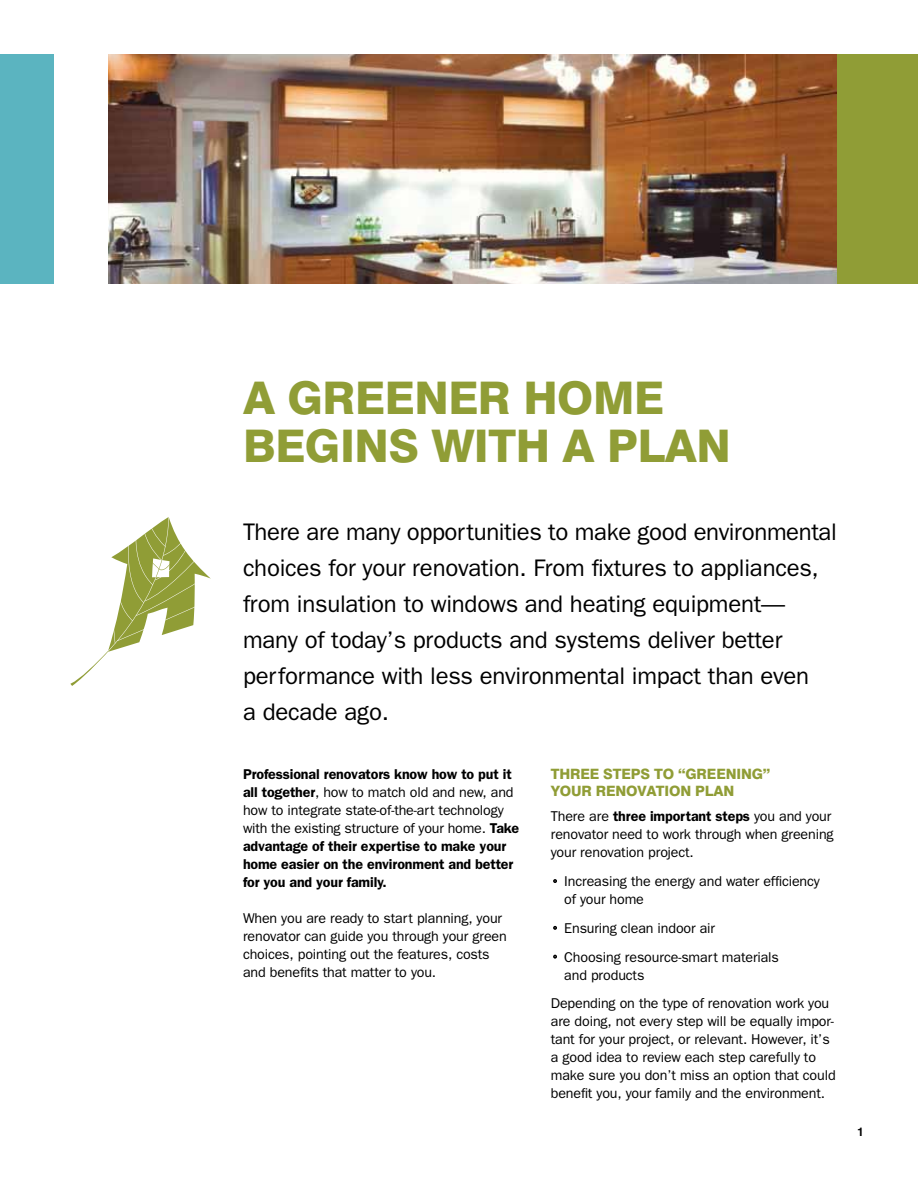
<style>
.page{position:relative;width:918px;height:1188px;background:#fff}
.page>*{position:absolute;margin:0;border:0;box-sizing:border-box;transform-origin:0 0}
.t1{font:800 45px/48px "Swiss 721 BT";letter-spacing:-.01em;color:#909d36}
.t2{font:24px/36px "Franklin Gothic";letter-spacing:-.01em;color:#000}
.t3{font:14.25px/18px "Franklin Gothic";letter-spacing:-.01em;color:#000}
.t4{font:600 14.25px/18px "Franklin Gothic";letter-spacing:-.01em;color:#000}
.t5{font:800 14.25px/17.2px "Swiss 721 BT";letter-spacing:-.01em;color:#909d36}
.t6{font:700 12px "Swiss 721 BT";color:#000}
.s1{font-weight:400}
.s2{font-weight:600}
</style>
<div class="page">
<svg style="left:553px;top:879px;width:4px;height:4px"></svg>
<svg style="left:553px;top:926px;width:4px;height:4px"></svg>
<svg style="left:553px;top:955px;width:4px;height:4px"></svg>
<div style="left:0;top:54px;width:54px;height:230px;background:#5bb4c0"></div>
<div style="left:837px;top:54px;width:81px;height:230px;background:#909d36"></div>
<img style="left:108px;top:54px;width:729px;height:230px">
<svg style="left:70px;top:517px;width:141px;height:169px"></svg>
<h1 class="t1" style="left:243px;top:374px;width:489px">A GREENER HOME<br>BEGINS WITH A PLAN</h1>
<p class="t2" style="left:243px;top:514px;width:595px">There are many opportunities to make good environmental choices for your renovation. From fixtures to appliances, from insulation to windows and heating equipment— many of today’s products and systems deliver better performance with less environmental impact than even<br>a decade ago.</p>
<p class="t4" style="left:243px;top:765px;width:278px">Professional renovators know how to put it all together<span class="s1">, how to match old and new, and how to integrate state-of-the-art technology with the existing structure of your home.</span> Take advantage of their expertise to make your home easier on the environment and better for you and your family.</p>
<p class="t3" style="left:243px;top:909px;width:265px">When you are ready to start planning, your renovator can guide you through your green choices, pointing out the features, costs and benefits that matter to you.</p>
<p class="t5" style="left:551px;top:765px;width:221px">THREE STEPS TO “GREENING”<br>YOUR RENOVATION PLAN</p>
<p class="t3" style="left:551px;top:807px;width:284px">There are <span class="s2">three important steps</span> you and your renovator need to work through when greening your renovation project.</p>
<p class="t3" style="left:564px;top:872px;width:257px">Increasing the energy and water efficiency of your home</p>
<p class="t3" style="left:564px;top:914px;width:216px;line-height:28.8px">Ensuring clean indoor air<br>Choosing resource-smart materials</p>
<p class="t3" style="left:551px;top:960px;width:280px;line-height:28.8px;text-indent:13px">and products<br>Depending on the type of renovation work you</p>
<p class="t3" style="left:551px;top:1013px;width:286px">are doing, not every step will be equally impor&shy;tant for your project, or relevant. However, it’s a good idea to review each step carefully to make sure you don’t miss an option that could benefit you, your family and the environment.</p>
<p class="t6" style="left:857px;top:1124px;width:8px">1</p>
</div>
